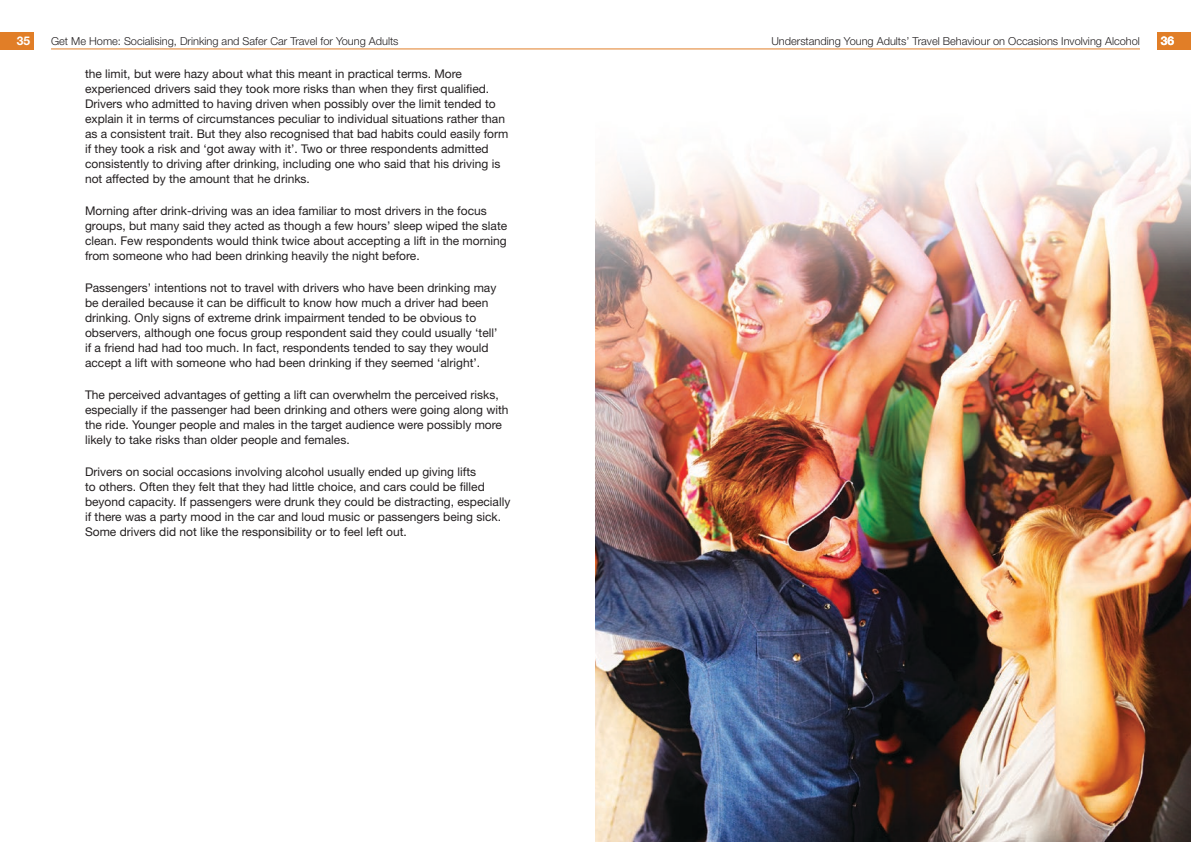
<style>
.page{position:relative;width:1191px;height:842px;background:#fff}
.page>*{position:absolute;margin:0;border:0;box-sizing:border-box;transform-origin:0 0}
.t1{font:12px/15px "Helvetica Neue";color:#231f20}
.t2{font:700 12px "Helvetica Neue";color:#fff}
.t3{font:300 11px "Helvetica Neue";color:#231f20}
</style>
<div class="page">
<hr style="left:51px;top:49px;width:1089px;height:1px;background:#e17e27">
<div style="left:0;top:32px;width:34px;height:17px;background:#e17e27"></div>
<div style="left:1157px;top:32px;width:34px;height:17px;background:#e17e27"></div>
<img style="left:595px;top:144px;width:596px;height:698px">
<p class="t2" style="left:17px;top:33px;width:15px">35</p>
<p class="t2" style="left:1161px;top:33px;width:15px">36</p>
<p class="t3" style="left:51px;top:34px;width:349px">Get Me Home: Socialising, Drinking and Safer Car Travel for Young Adults</p>
<p class="t3" style="left:771px;top:34px;width:370px">Understanding Young Adults’ Travel Behaviour on Occasions Involving Alcohol</p>
<p class="t1" style="left:85px;top:66px;width:425px">the limit, but were hazy about what this meant in practical terms. More experienced drivers said they took more risks than when they first qualified.<br>Drivers who admitted to having driven when possibly over the limit tended to explain it in terms of circumstances peculiar to individual situations rather than as a consistent trait. But they also recognised that bad habits could easily form if they took a risk and ‘got away with it’. Two or three respondents admitted consistently to driving after drinking, including one who said that his driving is not affected by the amount that he drinks.</p>
<p class="t1" style="left:85px;top:203px;width:424px">Morning after drink-driving was an idea familiar to most drivers in the focus groups, but many said they acted as though a few hours’ sleep wiped the slate clean. Few respondents would think twice about accepting a lift in the morning from someone who had been drinking heavily the night before.</p>
<p class="t1" style="left:85px;top:280px;width:414px">Passengers’ intentions not to travel with drivers who have been drinking may be derailed because it can be difficult to know how much a driver had been drinking. Only signs of extreme drink impairment tended to be obvious to observers, although one focus group respondent said they could usually ‘tell’ if a friend had had too much. In fact, respondents tended to say they would accept a lift with someone who had been drinking if they seemed ‘alright’.</p>
<p class="t1" style="left:85px;top:387px;width:425px">The perceived advantages of getting a lift can overwhelm the perceived risks, especially if the passenger had been drinking and others were going along with the ride. Younger people and males in the target audience were possibly more likely to take risks than older people and females.</p>
<p class="t1" style="left:85px;top:464px;width:427px">Drivers on social occasions involving alcohol usually ended up giving lifts<br>to others. Often they felt that they had little choice, and cars could be filled beyond capacity. If passengers were drunk they could be distracting, especially if there was a party mood in the car and loud music or passengers being sick.<br>Some drivers did not like the responsibility or to feel left out.</p>
</div>
